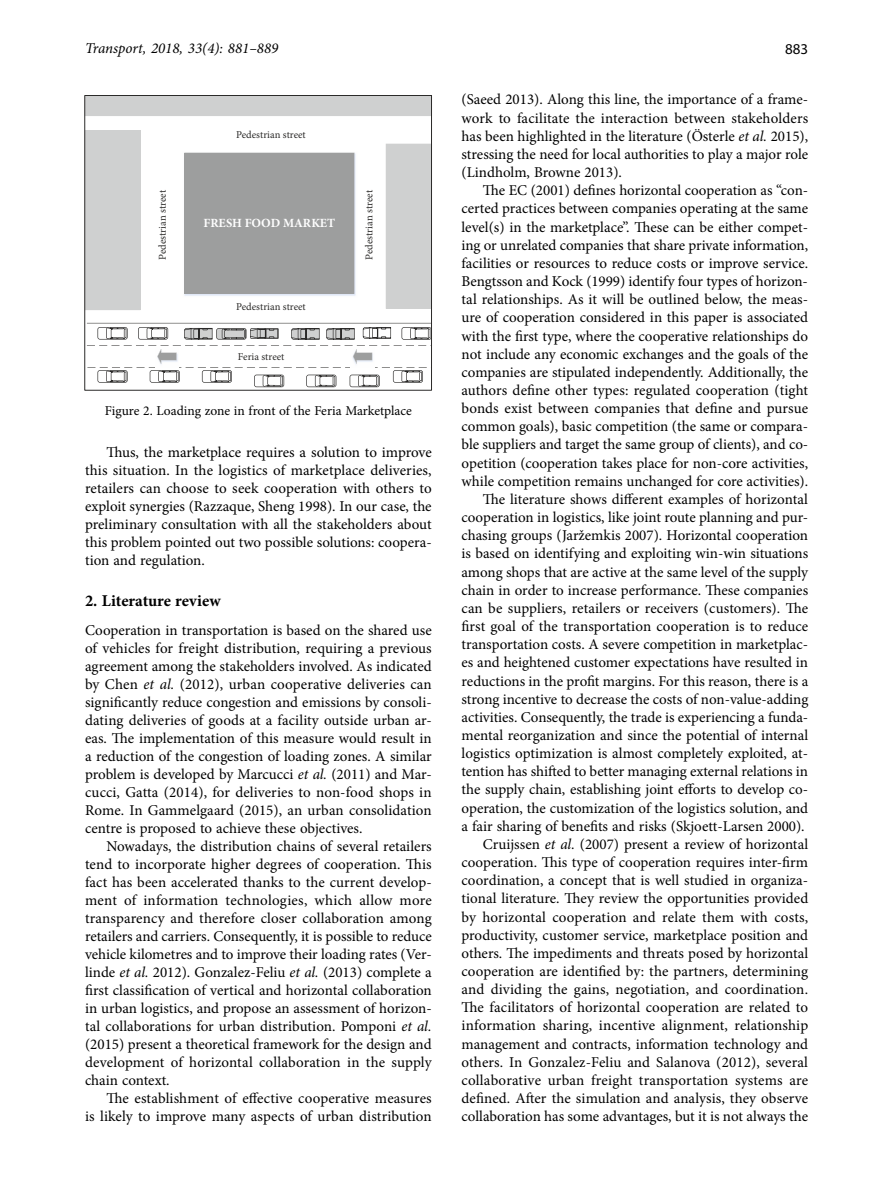
<style>
.page{position:relative;width:872px;height:1191px;background:#fff}
.page>*{position:absolute;margin:0;border:0;box-sizing:border-box;transform-origin:0 0}
.t1{font:700 16.5px "Minion Pro";letter-spacing:-.005em;color:#000}
.t2{font:15px/18.1px "Minion Pro";color:#000;text-align:justify}
.t3{font:italic 15px "Min Symb";color:#000}
.t4{font:15px "Myriad Pro";color:#000}
.t5{font:13.5px "Minion Pro";color:#000}
.t6{font:700 12.6px "Minion Pro";letter-spacing:-.005em;color:#fefefe}
.t7{font:10.5px "Minion Pro";color:#2b2a29}
.s1{font-style:italic}
</style>
<div class="page">
<img style="left:184px;top:152px;width:172px;height:144px">
<div style="left:184px;top:153px;width:170px;height:141px;background:#9d9e9e"></div>
<div style="left:86px;top:130px;width:54px;height:180px;background:#cfd0d0"></div>
<div style="left:386px;top:144px;width:44px;height:164px;background:#cfd0d0"></div>
<div style="left:86px;top:97px;width:344px;height:19px;background:#cfd0d0"></div>
<svg style="left:87px;top:323px;width:343px;height:64px"></svg>
<div style="left:84px;top:95px;width:348px;height:296px;border:1px solid #2b2a29"></div>
<p class="t3" style="left:85px;top:38px;width:195px">Transport, 2018, 33(4): 881–889</p>
<p class="t4" style="left:785px;top:39px;width:25px">883</p>
<p class="t7" style="left:155px;top:260px;width:71px;rotate:-90deg">Pedestrian street</p>
<p class="t7" style="left:236px;top:128px;width:71px">Pedestrian street</p>
<p class="t6" style="left:203px;top:216px;width:133px">FRESH FOOD MARKET</p>
<p class="t7" style="left:236px;top:300px;width:71px">Pedestrian street</p>
<p class="t7" style="left:238px;top:350px;width:48px">Feria street</p>
<p class="t7" style="left:362px;top:260px;width:71px;rotate:-90deg">Pedestrian street</p>
<p class="t5" style="left:105px;top:401px;width:309px">Figure 2. Loading zone in front of the Feria Marketplace</p>
<p class="t2" style="left:85px;top:443px;width:348px;text-indent:21px">Thus, the marketplace requires a solution to improve this situation. In the logistics of marketplace deliveries, retailers can choose to seek cooperation with others to exploit synergies (Razzaque, Sheng 1998). In our case, the preliminary consultation with all the stakeholders about this problem pointed out two possible solutions: coopera&shy;tion and regulation.</p>
<p class="t1" style="left:85px;top:591px;width:137px">2. Literature review</p>
<p class="t2" style="left:85px;top:621px;width:348px">Cooperation in transportation is based on the shared use of vehicles for freight distribution, requiring a previous agreement among the stakeholders involved. As indicated by Chen <span class="s1">et al.</span> (2012), urban cooperative deliveries can significantly reduce congestion and emissions by consoli&shy;dating deliveries of goods at a facility outside urban ar&shy;eas. The implementation of this measure would result in a reduction of the congestion of loading zones. A similar problem is developed by Marcucci <span class="s1">et al.</span> (2011) and Mar&shy;cucci, Gatta (2014), for deliveries to non-food shops in Rome. In Gammelgaard (2015), an urban consolidation centre is proposed to achieve these objectives.</p>
<p class="t2" style="left:85px;top:837px;width:348px;text-indent:21px">Nowadays, the distribution chains of several retailers tend to incorporate higher degrees of cooperation. This fact has been accelerated thanks to the current develop&shy;ment of information technologies, which allow more transparency and therefore closer collaboration among retailers and carriers. Consequently, it is possible to reduce vehicle kilometres and to improve their loading rates (Ver&shy;linde <span class="s1">et al.</span> 2012). Gonzalez-Feliu <span class="s1">et al.</span> (2013) complete a first classification of vertical and horizontal collaboration in urban logistics, and propose an assessment of horizon&shy;tal collaborations for urban distribution. Pomponi <span class="s1">et al. </span>(2015) present a theoretical framework for the design and development of horizontal collaboration in the supply chain context.</p>
<p class="t2" style="left:85px;top:1089px;width:348px;text-align:right">The establishment of effective cooperative measures<br>is likely to improve many aspects of urban distribution</p>
<p class="t2" style="left:461px;top:91px;width:348px">(Saeed 2013). Along this line, the importance of a frame&shy;work to facilitate the interaction between stakeholders has been highlighted in the literature (Österle <span class="s1">et al.</span> 2015), stressing the need for local authorities to play a major role (Lindholm, Browne 2013).</p>
<p class="t2" style="left:461px;top:181px;width:348px;text-align:right">The EC (2001) defines horizontal cooperation as “con&shy;certed practices between companies operating at the same level(s) in the marketplace”. These can be either compet&shy;ing or unrelated companies that share private information, facilities or resources to reduce costs or improve service.<br>Bengtsson and Kock (1999) identify four types of horizon&shy;tal relationships. As it will be outlined below, the meas&shy;ure of cooperation considered in this paper is associated with the first type, where the cooperative relationships do not include any economic exchanges and the goals of the companies are stipulated independently. Additionally, the authors define other types: regulated cooperation (tight bonds exist between companies that define and pursue common goals), basic competition (the same or compara&shy;ble suppliers and target the same group of clients), and co&shy;opetition (cooperation takes place for non-core activities, while competition remains unchanged for core activities).<br>The literature shows different examples of horizontal cooperation in logistics, like joint route planning and pur&shy;chasing groups (Jaržemkis 2007). Horizontal cooperation is based on identifying and exploiting win-win situations among shops that are active at the same level of the supply chain in order to increase performance. These companies can be suppliers, retailers or receivers (customers). The first goal of the transportation cooperation is to reduce transportation costs. A severe competition in marketplac&shy;es and heightened customer expectations have resulted in reductions in the profit margins. For this reason, there is a strong incentive to decrease the costs of non-value-adding activities. Consequently, the trade is experiencing a funda&shy;mental reorganization and since the potential of internal logistics optimization is almost completely exploited, at&shy;tention has shifted to better managing external relations in the supply chain, establishing joint efforts to develop co&shy;operation, the customization of the logistics solution, and a fair sharing of benefits and risks (Skjoett-Larsen 2000).<br>Cruijssen <span class="s1">et al.</span> (2007) present a review of horizontal cooperation. This type of cooperation requires inter-firm coordination, a concept that is well studied in organiza&shy;tional literature. They review the opportunities provided by horizontal cooperation and relate them with costs, productivity, customer service, marketplace position and others. The impediments and threats posed by horizontal cooperation are identified by: the partners, determining and dividing the gains, negotiation, and coordination.<br>The facilitators of horizontal cooperation are related to information sharing, incentive alignment, relationship management and contracts, information technology and others. In Gonzalez-Feliu and Salanova (2012), several collaborative urban freight transportation systems are defined. After the simulation and analysis, they observe collaboration has some advantages, but it is not always the</p>
</div>
